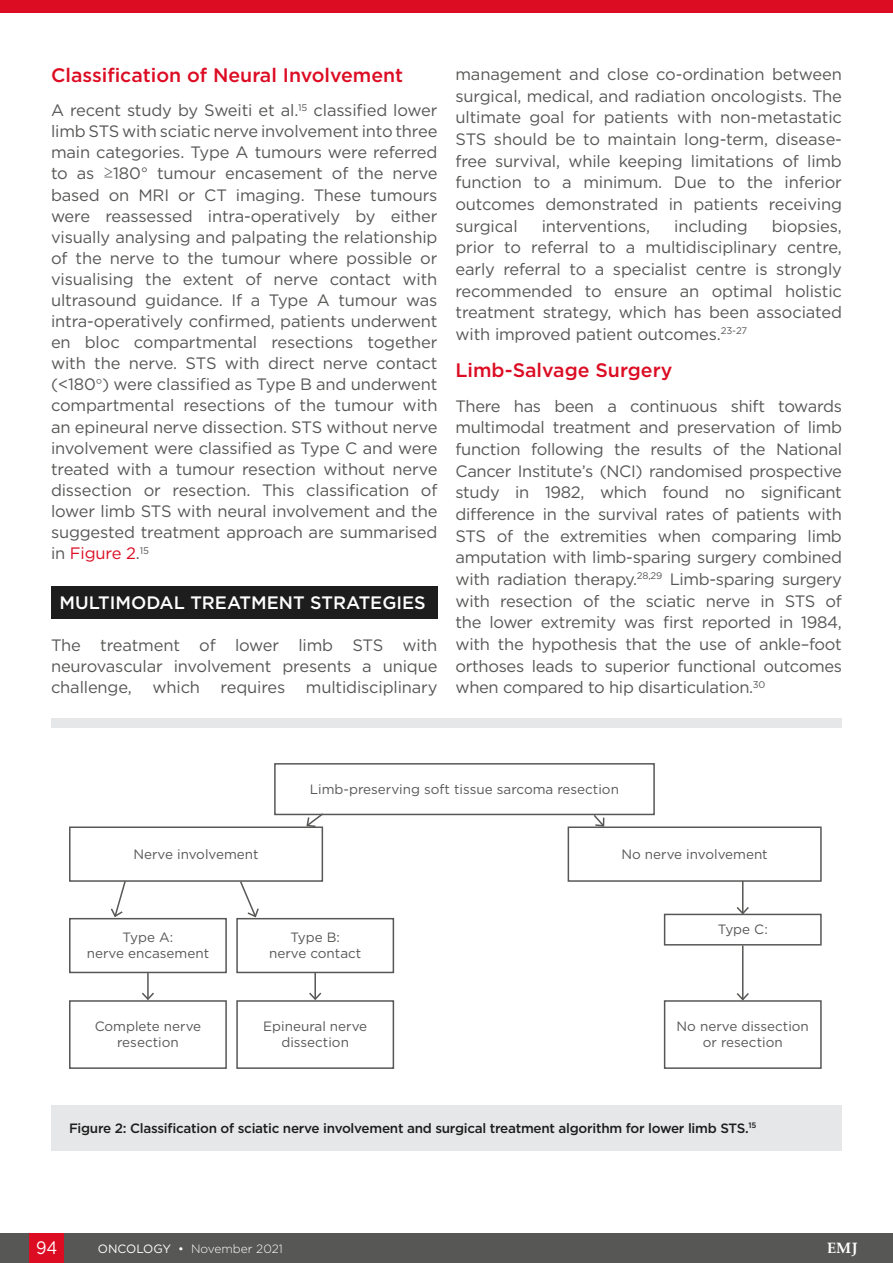
<style>
.page{position:relative;width:893px;height:1263px;background:#fff}
.page>*{position:absolute;margin:0;border:0;box-sizing:border-box;transform-origin:0 0}
.H2__Heading_2{font:500 19.5px "Gotham";color:#dc0c23}
.H1__Heading_1{font:500 18px "Gotham";color:#fff}
.t1{font:18px "Gotham";color:#fff;scale:.9 1}
.Body_Text__Justifica{font:16.5px/21.6px "Gotham";letter-spacing:-.01em;color:#575756;text-align:justify}
.t2{font:700 15px "Palatino Linotype";color:#fff}
.t3{font:13.5px/16.2px "Gotham";color:#575756;text-align:center}
.t4{font:500 13.5px "Gotham";letter-spacing:-.02em;color:#1d1d1d}
.t5{font:300 12px "Gotham";color:#fff}
.s1{font-family:"Courier New"}
.s2{font-weight:300}
.s3{font-family:"Times New Roman"}
.s4{color:#dc0c23}
.s5{font-weight:400}
</style>
<div class="page">
<div style="left:0;top:1233px;width:893px;height:30px;background:#575756"></div>
<div style="left:30px;top:1233px;width:34px;height:30px;background:#dc0c23"></div>
<div style="left:51px;top:586px;width:386px;height:33px;background:#1d1d1d"></div>
<div style="left:51px;top:719px;width:791px;height:9px;background:#e6e7e8"></div>
<div style="left:51px;top:1105px;width:791px;height:46px;background:#e6e7e8"></div>
<div style="left:0;top:0;width:893px;height:13px;background:#dc0c23"></div>
<div style="left:274px;top:763px;width:381px;height:52px;border:2px solid #575756"></div>
<div style="left:69px;top:826px;width:254px;height:56px;border:2px solid #575756"></div>
<div style="left:69px;top:918px;width:158px;height:55px;border:2px solid #575756"></div>
<div style="left:236px;top:918px;width:158px;height:55px;border:2px solid #575756"></div>
<div style="left:664px;top:914px;width:158px;height:31px;border:2px solid #575756"></div>
<div style="left:664px;top:1000px;width:158px;height:69px;border:2px solid #575756"></div>
<div style="left:236px;top:1000px;width:158px;height:69px;border:2px solid #575756"></div>
<div style="left:69px;top:1000px;width:158px;height:69px;border:2px solid #575756"></div>
<div style="left:568px;top:826px;width:254px;height:56px;border:2px solid #575756"></div>
<hr style="left:147px;top:972px;width:2px;height:27px;background:#575756">
<svg style="left:140px;top:991px;width:16px;height:10px"></svg>
<svg style="left:109px;top:879px;width:18px;height:39px"></svg>
<svg style="left:305px;top:812px;width:20px;height:16px"></svg>
<svg style="left:592px;top:813px;width:14px;height:15px"></svg>
<svg style="left:239px;top:880px;width:21px;height:38px"></svg>
<hr style="left:314px;top:972px;width:2px;height:27px;background:#575756">
<svg style="left:307px;top:991px;width:16px;height:10px"></svg>
<hr style="left:742px;top:881px;width:1px;height:32px;background:#575756">
<svg style="left:735px;top:905px;width:15px;height:11px"></svg>
<hr style="left:742px;top:945px;width:1px;height:54px;background:#575756">
<svg style="left:735px;top:991px;width:15px;height:11px"></svg>
<p class="H2__Heading_2" style="left:51px;top:63px;width:354px">Classification of Neural Involvement</p>
<p class="Body_Text__Justifica" style="left:51px;top:99px;width:388px;line-height:21.1px">A recent study by Sweiti et al.<sup>15</sup> classified lower limb STS with sciatic nerve involvement into three main categories. Type A tumours were referred to as <span class="s1">≥</span>180<span class="s2">°</span> tumour encasement of the nerve based on MRI or CT imaging. These tumours were reassessed intra-operatively by either visually analysing and palpating the relationship of the nerve to the tumour where possible or visualising the extent of nerve contact with ultrasound guidance. If a Type A tumour was intra-operatively confirmed, patients underwent en bloc compartmental resections together with the nerve. STS with direct nerve contact (&lt;180<span class="s3">°</span>) were classified as Type B and underwent compartmental resections of the tumour with an epineural nerve dissection. STS without nerve involvement were classified as Type C and were treated with a tumour resection without nerve dissection or resection. This classification of lower limb STS with neural involvement and the suggested treatment approach are summarised in <span class="s4">Figure 2</span>.<sup>15</sup></p>
<p class="H1__Heading_1" style="left:60px;top:590px;width:368px">MULTIMODAL TREATMENT STRATEGIES</p>
<p class="Body_Text__Justifica" style="left:51px;top:634px;width:388px;line-height:21.1px">The treatment of lower limb STS with neurovascular involvement presents a unique challenge, which requires multidisciplinary</p>
<p class="Body_Text__Justifica" style="left:455px;top:63px;width:388px">management and close co-ordination between surgical, medical, and radiation oncologists. The ultimate goal for patients with non-metastatic STS should be to maintain long-term, disease&shy;free survival, while keeping limitations of limb function to a minimum. Due to the inferior outcomes demonstrated in patients receiving surgical</p>
<p class="Body_Text__Justifica" style="left:455px;top:215px;width:388px;text-indent:316px">biopsies, prior to referral to a multidisciplinary centre, early referral to a specialist centre is strongly recommended to ensure an optimal holistic treatment strategy, which has been associated with improved patient outcomes.<sup>23-27</sup></p>
<p class="H2__Heading_2" style="left:455px;top:358px;width:218px">Limb-Salvage Surgery</p>
<p class="Body_Text__Justifica" style="left:455px;top:395px;width:388px">There has been a continuous shift towards multimodal treatment and preservation of limb function following the results of the National Cancer Institute’s (NCI) randomised prospective study in 1982, which found no significant difference in the survival rates of patients with STS of the extremities when comparing limb amputation with limb-sparing surgery combined with radiation therapy.<sup>28,29</sup> Limb-sparing surgery with resection of the sciatic nerve in STS of the lower extremity was first reported in 1984, with the hypothesis that the use of ankle–foot orthoses leads to superior functional outcomes when compared to hip disarticulation.<sup>30</sup></p>
<p class="Body_Text__Justifica" style="left:542px;top:215px;width:110px">interventions,</p>
<p class="Body_Text__Justifica" style="left:674px;top:215px;width:75px">including</p>
<p class="t3" style="left:133px;top:846px;width:127px">Nerve involvement</p>
<p class="t3" style="left:310px;top:781px;width:311px">Limb-preserving soft tissue sarcoma resection</p>
<p class="t3" style="left:621px;top:846px;width:148px">No nerve involvement</p>
<p class="t3" style="left:87px;top:929px;width:124px">Type A:<br>nerve encasement</p>
<p class="t3" style="left:269px;top:929px;width:94px">Type B:<br>nerve contact</p>
<p class="t3" style="left:95px;top:1018px;width:108px">Complete nerve resection</p>
<p class="t3" style="left:263px;top:1018px;width:106px">Epineural nerve dissection</p>
<p class="t3" style="left:718px;top:921px;width:51px">Type C:</p>
<p class="t3" style="left:677px;top:1018px;width:134px">No nerve dissection or resection</p>
<p class="t4" style="left:69px;top:1119px;width:689px">Figure 2: Classification of sciatic nerve involvement and surgical treatment algorithm for lower limb STS.<sup>15</sup></p>
<p class="t1" style="left:36px;top:1236px;width:25px">94</p>
<p class="t5" style="left:98px;top:1241px;width:187px"><span class="s5">ONCOLOGY •</span> November 2021</p>
<p class="t2" style="left:827px;top:1238px;width:32px">EMJ</p>
</div>
